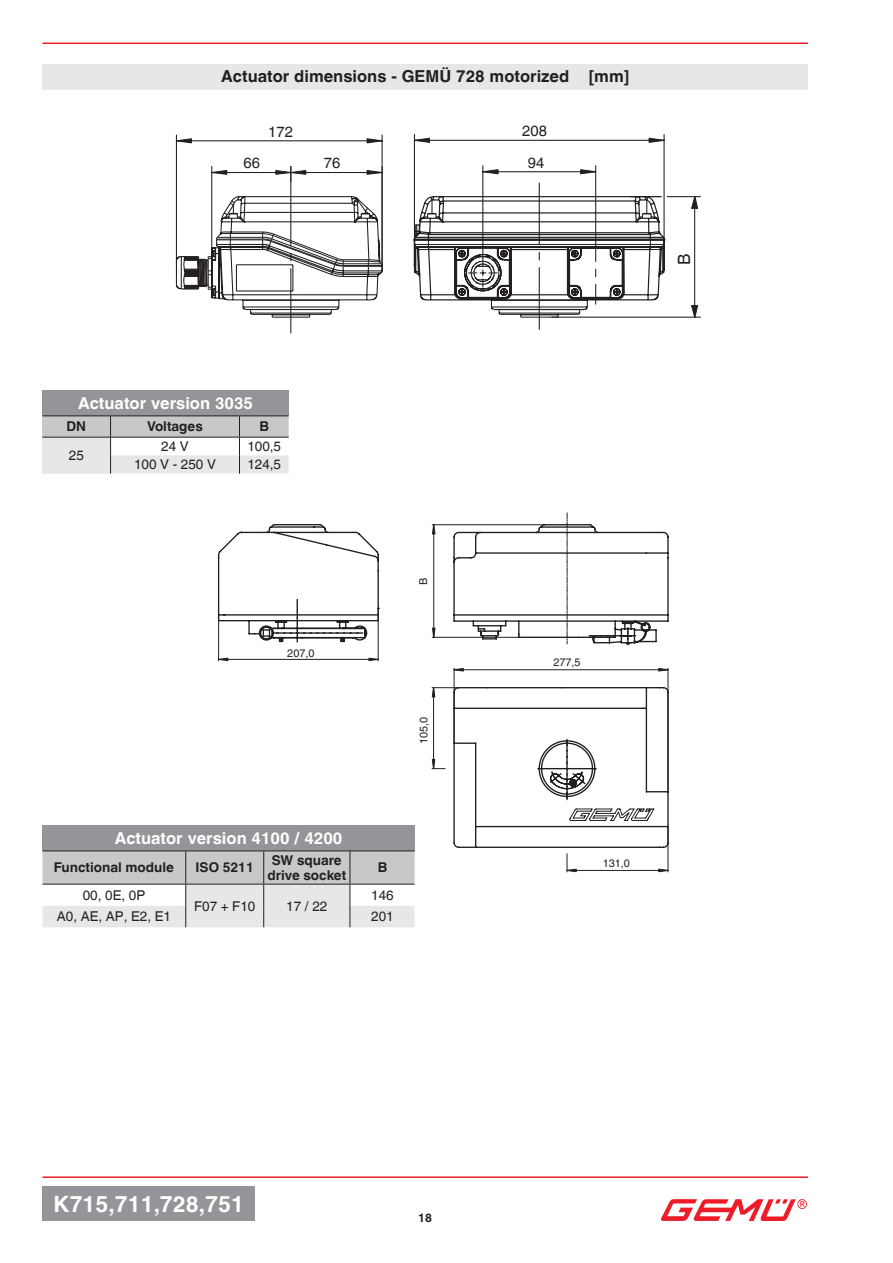
<style>
.page{position:relative;width:893px;height:1263px;background:#fff}
.page>*{position:absolute;margin:0;border:0;box-sizing:border-box;transform-origin:0 0}
.t1{font:700 22.5px "Helvetica World";color:#fff}
.t2{font:16.95px "Helvetica World";color:#231f20}
.t3{font:700 16.5px "Helvetica World";color:#fff}
.t4{font:700 16.5px "Helvetica World";color:#231f20}
.t5{font:14.85px/31.5px "Helvetica World";color:#231f20;text-align:center}
.t6{font:13.5px "Helvetica World";color:#231f20}
.t7{font:700 13.5px/15px "Helvetica World";color:#231f20;text-align:center}
.t8{font:700 12px "Helvetica World";color:#231f20}
.t9{font:10.95px "Helvetica World";color:#231f20}
</style>
<div class="page">
<hr style="left:43px;top:1176px;width:765px;height:2px;background:#ee1c28">
<img style="left:661px;top:1199px;width:146px;height:21px">
<hr style="left:43px;top:43px;width:765px;height:1px;background:#ee1c28">
<svg style="left:566px;top:849px;width:103px;height:23px"></svg>
<svg style="left:218px;top:646px;width:451px;height:203px"></svg>
<hr style="left:378px;top:608px;width:1px;height:53px;background:#231f20">
<hr style="left:218px;top:615px;width:1px;height:46px;background:#231f20">
<hr style="left:219px;top:659px;width:159px;height:1px;background:#231f20">
<svg style="left:218px;top:657px;width:11px;height:4px"></svg>
<svg style="left:368px;top:657px;width:287px;height:164px"></svg>
<svg style="left:218px;top:523px;width:451px;height:123px"></svg>
<svg style="left:567px;top:513px;width:1px;height:131px"></svg>
<hr style="left:290px;top:269px;width:1px;height:64px;background:#231f20">
<svg style="left:175px;top:192px;width:208px;height:126px"></svg>
<hr style="left:290px;top:182px;width:1px;height:64px;background:#231f20">
<hr style="left:211px;top:166px;width:1px;height:82px;background:#231f20">
<hr style="left:212px;top:172px;width:79px;height:1px;background:#231f20">
<hr style="left:291px;top:172px;width:91px;height:1px;background:#231f20">
<hr style="left:176px;top:140px;width:206px;height:1px;background:#231f20">
<hr style="left:176px;top:135px;width:1px;height:129px;background:#231f20">
<hr style="left:382px;top:135px;width:1px;height:136px;background:#231f20">
<svg style="left:211px;top:169px;width:17px;height:6px"></svg>
<svg style="left:366px;top:169px;width:17px;height:6px"></svg>
<svg style="left:276px;top:166px;width:30px;height:16px"></svg>
<svg style="left:366px;top:138px;width:17px;height:6px"></svg>
<svg style="left:175px;top:138px;width:17px;height:6px"></svg>
<hr style="left:539px;top:183px;width:1px;height:62px;background:#231f20">
<svg style="left:413px;top:195px;width:252px;height:123px"></svg>
<hr style="left:539px;top:268px;width:1px;height:61px;background:#231f20">
<hr style="left:483px;top:171px;width:113px;height:1px;background:#231f20">
<hr style="left:595px;top:166px;width:1px;height:76px;background:#231f20">
<hr style="left:482px;top:166px;width:1px;height:92px;background:#231f20">
<hr style="left:414px;top:134px;width:1px;height:107px;background:#231f20">
<hr style="left:663px;top:134px;width:2px;height:107px;background:#231f20">
<hr style="left:414px;top:140px;width:250px;height:1px;background:#231f20">
<hr style="left:631px;top:196px;width:30px;height:1px;background:#231f20">
<hr style="left:667px;top:196px;width:33px;height:1px;background:#231f20">
<hr style="left:552px;top:317px;width:148px;height:1px;background:#231f20">
<hr style="left:694px;top:197px;width:1px;height:120px;background:#231f20">
<svg style="left:648px;top:137px;width:17px;height:7px"></svg>
<svg style="left:413px;top:137px;width:17px;height:7px"></svg>
<svg style="left:482px;top:168px;width:17px;height:7px"></svg>
<svg style="left:580px;top:168px;width:17px;height:7px"></svg>
<svg style="left:690px;top:196px;width:9px;height:13px"></svg>
<svg style="left:691px;top:305px;width:7px;height:13px"></svg>
<div style="left:43px;top:1186px;width:212px;height:34px;background:#939598"></div>
<div style="left:43px;top:64px;width:765px;height:25px;background:#e6e7e9"></div>
<div style="left:43px;top:825px;width:372px;height:26px;background:#939598"></div>
<svg style="left:43px;top:851px;width:372px;height:76px"></svg>
<hr style="left:43px;top:850px;width:143px;height:1px;background:#231f20">
<hr style="left:186px;top:850px;width:78px;height:1px;background:#231f20">
<hr style="left:264px;top:850px;width:86px;height:1px;background:#231f20">
<hr style="left:350px;top:850px;width:65px;height:1px;background:#231f20">
<div style="left:43px;top:390px;width:246px;height:26px;background:#939598"></div>
<div style="left:43px;top:416px;width:68px;height:21px;background:#c7c8ca"></div>
<div style="left:43px;top:437px;width:68px;height:36px;background:#e6e7e9"></div>
<hr style="left:43px;top:437px;width:68px;height:1px;background:#231f20">
<svg style="left:110px;top:416px;width:179px;height:57px"></svg>
<hr style="left:43px;top:415px;width:68px;height:1px;background:#231f20">
<hr style="left:111px;top:415px;width:128px;height:1px;background:#231f20">
<hr style="left:239px;top:415px;width:50px;height:1px;background:#231f20">
<p class="t4" style="left:221px;top:67px;width:409px">Actuator dimensions - GEMÜ 728 motorized [mm]</p>
<p class="t5" style="left:268px;top:116px;width:26px">172</p>
<p class="t5" style="left:522px;top:116px;width:26px">208<br>94</p>
<p class="t5" style="left:244px;top:147px;width:18px">66</p>
<p class="t5" style="left:324px;top:147px;width:18px">76</p>
<p class="t2" style="left:674px;top:265px;width:13px;rotate:-90deg">B</p>
<p class="t3" style="left:78px;top:394px;width:176px">Actuator version 3035</p>
<p class="t7" style="left:67px;top:419px;width:21px">DN</p>
<p class="t7" style="left:147px;top:419px;width:57px">Voltages</p>
<p class="t7" style="left:259px;top:419px;width:11px">B</p>
<p class="t6" style="left:69px;top:448px;width:17px">25</p>
<p class="t6" style="left:161px;top:438px;width:29px">24 V</p>
<p class="t6" style="left:247px;top:438px;width:35px">100,5</p>
<p class="t6" style="left:134px;top:457px;width:83px">100 V - 250 V</p>
<p class="t6" style="left:247px;top:457px;width:35px">124,5</p>
<p class="t9" style="left:287px;top:647px;width:29px">207,0</p>
<p class="t9" style="left:417px;top:585px;width:9px;rotate:-90deg">B</p>
<p class="t9" style="left:417px;top:744px;width:29px;rotate:-90deg">105,0</p>
<p class="t3" style="left:115px;top:828px;width:229px">Actuator version 4100 / 4200</p>
<p class="t7" style="left:54px;top:860px;width:122px">Functional module</p>
<p class="t7" style="left:196px;top:860px;width:60px">ISO 5211</p>
<p class="t7" style="left:267px;top:853px;width:80px">SW square drive socket</p>
<p class="t7" style="left:378px;top:860px;width:11px">B</p>
<p class="t6" style="left:83px;top:887px;width:64px">00, 0E, 0P</p>
<p class="t6" style="left:194px;top:898px;width:63px">F07 + F10</p>
<p class="t6" style="left:286px;top:898px;width:43px">17 / 22</p>
<p class="t6" style="left:371px;top:887px;width:24px">146</p>
<p class="t6" style="left:57px;top:909px;width:116px">A0, AE, AP, E2, E1</p>
<p class="t6" style="left:371px;top:909px;width:24px">201</p>
<p class="t9" style="left:553px;top:656px;width:29px">277,5</p>
<p class="t9" style="left:603px;top:857px;width:29px">131,0</p>
<h1 class="t1" style="left:54px;top:1190px;width:192px">K715,711,728,751</h1>
<p class="t8" style="left:418px;top:1211px;width:15px">18</p>
</div>
